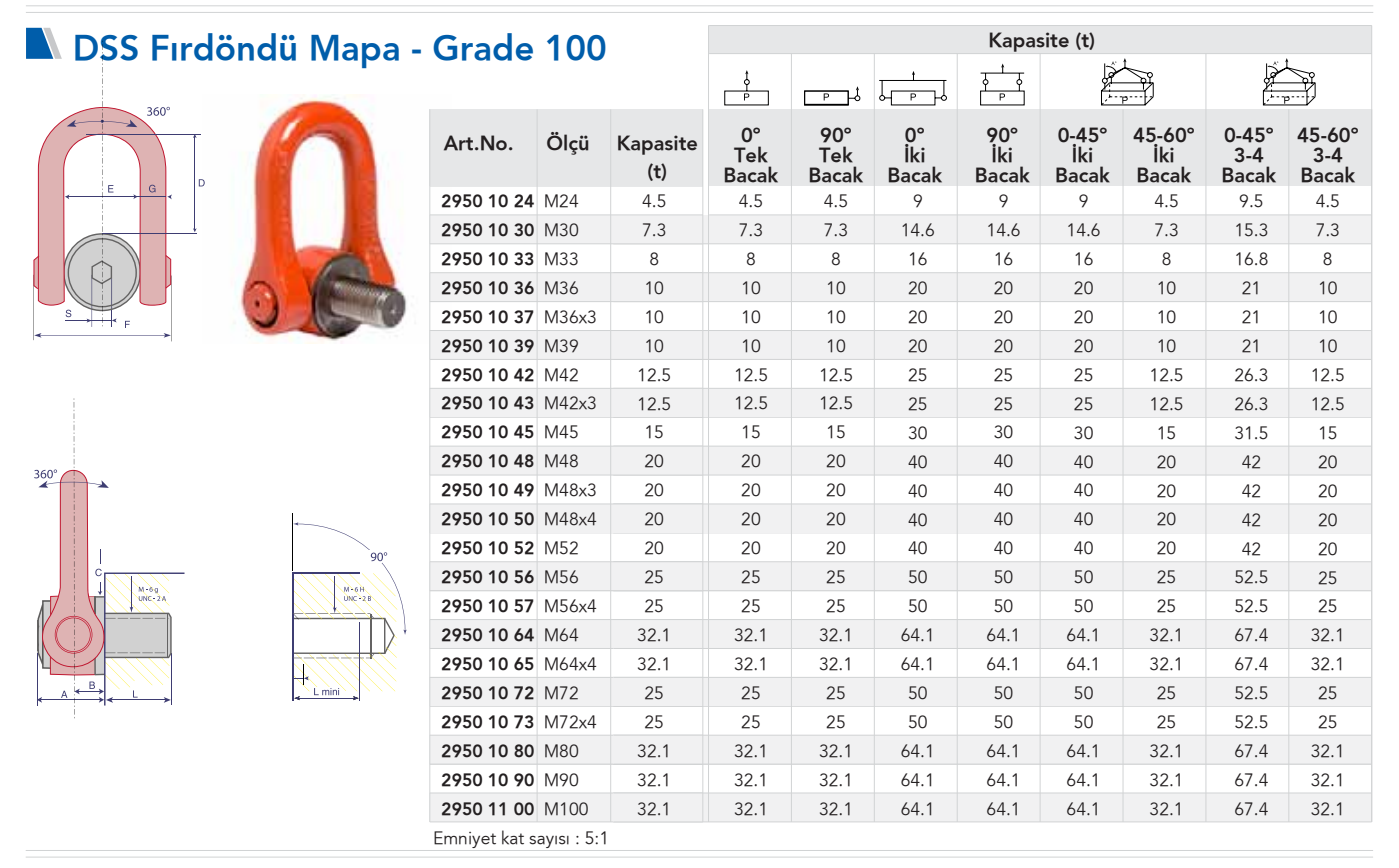
<style>
.page{position:relative;width:1399px;height:868px;background:#fff}
.page>*{position:absolute;margin:0;border:0;box-sizing:border-box;transform-origin:0 0}
.t1{font:800 35px "Avenir";color:#005daa}
.t2{font:800 20px/20px "Avenir";color:#231f20;text-align:center}
.t3{font:17.5px/29px "Avenir";color:#231f20;text-align:center}
.t4{font:800 17.5px/29px "Avenir";color:#231f20;text-align:justify}
</style>
<div class="page">
<div style="left:708px;top:25px;width:663px;height:29px;background:#e6e7e8"></div>
<hr style="left:26px;top:849px;width:1346px;height:1px;background:#d1d3d4">
<hr style="left:26px;top:856px;width:1346px;height:1px;background:#d1d3d4">
<img style="left:233px;top:94px;width:218px;height:249px">
<hr style="left:26px;top:5px;width:1346px;height:1px;background:#d1d3d4">
<hr style="left:26px;top:12px;width:1346px;height:1px;background:#d1d3d4">
<svg style="left:34px;top:398px;width:150px;height:320px"></svg>
<hr style="left:34px;top:275px;width:1px;height:65px;background:#000">
<hr style="left:171px;top:275px;width:1px;height:66px;background:#000">
<hr style="left:195px;top:137px;width:1px;height:92px;background:#3e3d72">
<svg style="left:193px;top:228px;width:4px;height:4px"></svg>
<hr style="left:102px;top:233px;width:95px;height:1px;background:#3e3d72">
<hr style="left:86px;top:134px;width:114px;height:1px;background:#3e3d72">
<svg style="left:199px;top:179px;width:6px;height:7px"></svg>
<svg style="left:26px;top:28px;width:146px;height:309px"></svg>
<hr style="left:292px;top:513px;width:1px;height:58px;background:#000">
<svg style="left:292px;top:522px;width:114px;height:178px"></svg>
<div style="left:430px;top:792px;width:272px;height:29px;background:#f1f1f2"></div>
<hr style="left:430px;top:821px;width:272px;height:1px;background:#d1d3d4">
<hr style="left:430px;top:792px;width:272px;height:1px;background:#d1d3d4">
<div style="left:430px;top:735px;width:272px;height:28px;background:#f1f1f2"></div>
<hr style="left:430px;top:763px;width:272px;height:1px;background:#d1d3d4">
<hr style="left:430px;top:734px;width:272px;height:1px;background:#d1d3d4">
<div style="left:430px;top:677px;width:272px;height:29px;background:#f1f1f2"></div>
<div style="left:430px;top:619px;width:272px;height:29px;background:#f1f1f2"></div>
<hr style="left:430px;top:647px;width:272px;height:1px;background:#d1d3d4">
<hr style="left:430px;top:676px;width:272px;height:1px;background:#d1d3d4">
<hr style="left:430px;top:619px;width:272px;height:1px;background:#d1d3d4">
<div style="left:613px;top:792px;width:758px;height:29px;background:#f1f1f2"></div>
<hr style="left:613px;top:821px;width:758px;height:1px;background:#d1d3d4">
<hr style="left:613px;top:792px;width:758px;height:1px;background:#d1d3d4">
<div style="left:613px;top:735px;width:758px;height:28px;background:#f1f1f2"></div>
<hr style="left:613px;top:763px;width:758px;height:1px;background:#d1d3d4">
<hr style="left:613px;top:734px;width:758px;height:1px;background:#d1d3d4">
<div style="left:613px;top:677px;width:758px;height:29px;background:#f1f1f2"></div>
<div style="left:613px;top:619px;width:758px;height:29px;background:#f1f1f2"></div>
<hr style="left:613px;top:647px;width:758px;height:1px;background:#d1d3d4">
<hr style="left:613px;top:676px;width:758px;height:1px;background:#d1d3d4">
<hr style="left:613px;top:619px;width:758px;height:1px;background:#d1d3d4">
<svg style="left:724px;top:70px;width:44px;height:35px"></svg>
<svg style="left:980px;top:63px;width:44px;height:42px"></svg>
<svg style="left:879px;top:71px;width:67px;height:34px"></svg>
<svg style="left:1262px;top:58px;width:53px;height:47px"></svg>
<svg style="left:804px;top:86px;width:56px;height:19px"></svg>
<div style="left:613px;top:561px;width:758px;height:29px;background:#f1f1f2"></div>
<hr style="left:613px;top:532px;width:758px;height:1px;background:#d1d3d4">
<hr style="left:613px;top:590px;width:758px;height:1px;background:#d1d3d4">
<hr style="left:613px;top:561px;width:758px;height:1px;background:#d1d3d4">
<div style="left:613px;top:503px;width:758px;height:29px;background:#f1f1f2"></div>
<div style="left:613px;top:446px;width:758px;height:29px;background:#f1f1f2"></div>
<hr style="left:613px;top:474px;width:758px;height:1px;background:#d1d3d4">
<hr style="left:613px;top:503px;width:758px;height:1px;background:#d1d3d4">
<hr style="left:613px;top:445px;width:758px;height:1px;background:#d1d3d4">
<div style="left:613px;top:272px;width:758px;height:29px;background:#f1f1f2"></div>
<div style="left:613px;top:215px;width:758px;height:29px;background:#f1f1f2"></div>
<hr style="left:613px;top:243px;width:758px;height:1px;background:#d1d3d4">
<hr style="left:613px;top:272px;width:758px;height:1px;background:#d1d3d4">
<div style="left:613px;top:388px;width:758px;height:29px;background:#f1f1f2"></div>
<div style="left:613px;top:330px;width:758px;height:29px;background:#f1f1f2"></div>
<hr style="left:613px;top:301px;width:758px;height:1px;background:#d1d3d4">
<hr style="left:613px;top:359px;width:758px;height:1px;background:#d1d3d4">
<hr style="left:613px;top:388px;width:758px;height:1px;background:#d1d3d4">
<hr style="left:613px;top:330px;width:758px;height:1px;background:#d1d3d4">
<div style="left:709px;top:109px;width:662px;height:77px;background:#e6e7e8"></div>
<hr style="left:709px;top:214px;width:662px;height:1px;background:#d1d3d4">
<hr style="left:708px;top:26px;width:1px;height:795px;background:#d1d3d4">
<hr style="left:791px;top:54px;width:1px;height:767px;background:#d1d3d4">
<hr style="left:873px;top:54px;width:1px;height:767px;background:#d1d3d4">
<hr style="left:956px;top:54px;width:1px;height:767px;background:#d1d3d4">
<hr style="left:1039px;top:54px;width:1px;height:767px;background:#d1d3d4">
<hr style="left:1122px;top:109px;width:1px;height:712px;background:#d1d3d4">
<hr style="left:1205px;top:54px;width:1px;height:767px;background:#d1d3d4">
<hr style="left:1288px;top:109px;width:1px;height:712px;background:#d1d3d4">
<hr style="left:1371px;top:26px;width:1px;height:795px;background:#d1d3d4">
<svg style="left:1101px;top:58px;width:52px;height:47px"></svg>
<div style="left:430px;top:561px;width:272px;height:29px;background:#f1f1f2"></div>
<hr style="left:430px;top:532px;width:272px;height:1px;background:#d1d3d4">
<hr style="left:430px;top:590px;width:272px;height:1px;background:#d1d3d4">
<hr style="left:430px;top:561px;width:272px;height:1px;background:#d1d3d4">
<div style="left:430px;top:503px;width:272px;height:29px;background:#f1f1f2"></div>
<div style="left:430px;top:446px;width:272px;height:29px;background:#f1f1f2"></div>
<hr style="left:430px;top:474px;width:272px;height:1px;background:#d1d3d4">
<hr style="left:430px;top:503px;width:272px;height:1px;background:#d1d3d4">
<hr style="left:430px;top:445px;width:272px;height:1px;background:#d1d3d4">
<div style="left:430px;top:272px;width:272px;height:29px;background:#f1f1f2"></div>
<div style="left:430px;top:215px;width:272px;height:29px;background:#f1f1f2"></div>
<hr style="left:430px;top:243px;width:272px;height:1px;background:#d1d3d4">
<hr style="left:430px;top:272px;width:272px;height:1px;background:#d1d3d4">
<div style="left:430px;top:388px;width:272px;height:29px;background:#f1f1f2"></div>
<div style="left:430px;top:330px;width:272px;height:29px;background:#f1f1f2"></div>
<hr style="left:430px;top:301px;width:272px;height:1px;background:#d1d3d4">
<hr style="left:430px;top:359px;width:272px;height:1px;background:#d1d3d4">
<hr style="left:430px;top:388px;width:272px;height:1px;background:#d1d3d4">
<hr style="left:430px;top:330px;width:272px;height:1px;background:#d1d3d4">
<div style="left:430px;top:109px;width:272px;height:77px;background:#e6e7e8"></div>
<hr style="left:430px;top:214px;width:272px;height:1px;background:#d1d3d4">
<hr style="left:429px;top:109px;width:1px;height:712px;background:#d1d3d4">
<hr style="left:536px;top:109px;width:1px;height:712px;background:#d1d3d4">
<hr style="left:702px;top:109px;width:1px;height:712px;background:#d1d3d4">
<hr style="left:610px;top:109px;width:1px;height:712px;background:#d1d3d4">
<hr style="left:709px;top:53px;width:662px;height:1px;background:#d1d3d4">
<hr style="left:709px;top:25px;width:662px;height:1px;background:#d1d3d4">
<p class="t1" style="left:73px;top:27px;width:535px">DSS Fırdöndü Mapa - Grade 100</p>
<p class="t2" style="left:988px;top:30px;width:108px">Kapasite (t)</p>
<p class="t2" style="left:443px;top:133px;width:71px">Art.No.</p>
<p class="t2" style="left:546px;top:133px;width:44px">Ölçü</p>
<p class="t2" style="left:616px;top:129px;width:83px;line-height:27.5px">Kapasite (t)</p>
<p class="t2" style="left:723px;top:125px;width:56px">0º<br>Tek<br>Bacak</p>
<p class="t2" style="left:808px;top:125px;width:56px">90º<br>Tek<br>Bacak</p>
<p class="t2" style="left:974px;top:125px;width:56px">90º ‹ki<br>Bacak</p>
<p class="t2" style="left:1055px;top:125px;width:56px">0-45º ‹ki<br>Bacak</p>
<p class="t2" style="left:1132px;top:125px;width:63px">45-60º ‹ki<br>Bacak</p>
<p class="t2" style="left:887px;top:125px;width:56px">0º<br>‹ki<br>Bacak</p>
<p class="t2" style="left:1221px;top:125px;width:56px">0-45º<br>3-4<br>Bacak</p>
<p class="t2" style="left:1296px;top:125px;width:63px">45-60º<br>3-4<br>Bacak</p>
<p class="t4" style="left:441px;top:186px;width:95px">2950 10 24<br>2950 10 30<br>2950 10 33<br>2950 10 36<br>2950 10 37<br>2950 10 39<br>2950 10 42<br>2950 10 43<br>2950 10 45<br>2950 10 48<br>2950 10 49<br>2950 10 50<br>2950 10 52<br>2950 10 56<br>2950 10 57<br>2950 10 64<br>2950 10 65<br>2950 10 72<br>2950 10 73<br>2950 10 80<br>2950 10 90<br>2950 11 00</p>
<p class="t3" style="left:637px;top:187px;width:36px">4.5<br>7.3<br>8<br>10<br>10<br>10<br>12.5<br>12.5<br>15<br>20<br>20<br>20<br>20<br>25<br>25<br>32.1<br>32.1<br>25<br>25<br>32.1<br>32.1<br>32.1</p>
<p class="t3" style="left:543px;top:187px;width:55px;text-align:left">M24<br>M30<br>M33<br>M36<br>M36x3<br>M39<br>M42<br>M42x3<br>M45<br>M48<br>M48x3<br>M48x4<br>M52<br>M56<br>M56x4<br>M64<br>M64x4<br>M72<br>M72x4<br>M80<br>M90<br>M100</p>
<p class="t3" style="left:433px;top:823px;width:177px">Emniyet kat sayısı : 5:1</p>
<p class="t3" style="left:734px;top:187px;width:36px">4.5<br>7.3<br>8<br>10<br>10<br>10<br>12.5<br>12.5<br>15<br>20<br>20<br>20<br>20<br>25<br>25<br>32.1<br>32.1<br>25<br>25<br>32.1<br>32.1<br>32.1</p>
<p class="t3" style="left:819px;top:187px;width:36px">4.5<br>7.3<br>8<br>10<br>10<br>10<br>12.5<br>12.5<br>15<br>20<br>20<br>20<br>20<br>25<br>25<br>32.1<br>32.1<br>25<br>25<br>32.1<br>32.1<br>32.1</p>
<p class="t3" style="left:986px;top:187px;width:36px">9<br>14.6<br>16<br>20<br>20<br>20<br>25<br>25<br>30<br>40<br>40<br>40<br>40<br>50<br>50<br>64.1<br>64.1<br>50<br>50<br>64.1<br>64.1<br>64.1</p>
<p class="t3" style="left:1066px;top:187px;width:36px">9<br>14.6<br>16<br>20<br>20<br>20<br>25<br>25<br>30<br>40<br>40<br>40<br>40<br>50<br>50<br>64.1<br>64.1<br>50<br>50<br>64.1<br>64.1<br>64.1</p>
<p class="t3" style="left:1149px;top:187px;width:36px">4.5<br>7.3<br>8<br>10<br>10<br>10<br>12.5<br>12.5<br>15<br>20<br>20<br>20<br>20<br>25<br>25<br>32.1<br>32.1<br>25<br>25<br>32.1<br>32.1<br>32.1</p>
<p class="t3" style="left:900px;top:187px;width:36px">9<br>14.6<br>16<br>20<br>20<br>20<br>25<br>25<br>30<br>40<br>40<br>40<br>40<br>50<br>50<br>64.1<br>64.1<br>50<br>50<br>64.1<br>64.1<br>64.1</p>
<p class="t3" style="left:1234px;top:187px;width:36px">9.5<br>15.3<br>16.8<br>21<br>21<br>21<br>26.3<br>26.3<br>31.5<br>42<br>42<br>42<br>42<br>52.5<br>52.5<br>67.4<br>67.4<br>52.5<br>52.5<br>67.4<br>67.4<br>67.4</p>
<p class="t3" style="left:1310px;top:187px;width:36px">4.5<br>7.3<br>8<br>10<br>10<br>10<br>12.5<br>12.5<br>15<br>20<br>20<br>20<br>20<br>25<br>25<br>32.1<br>32.1<br>25<br>25<br>32.1<br>32.1<br>32.1</p>
</div>
